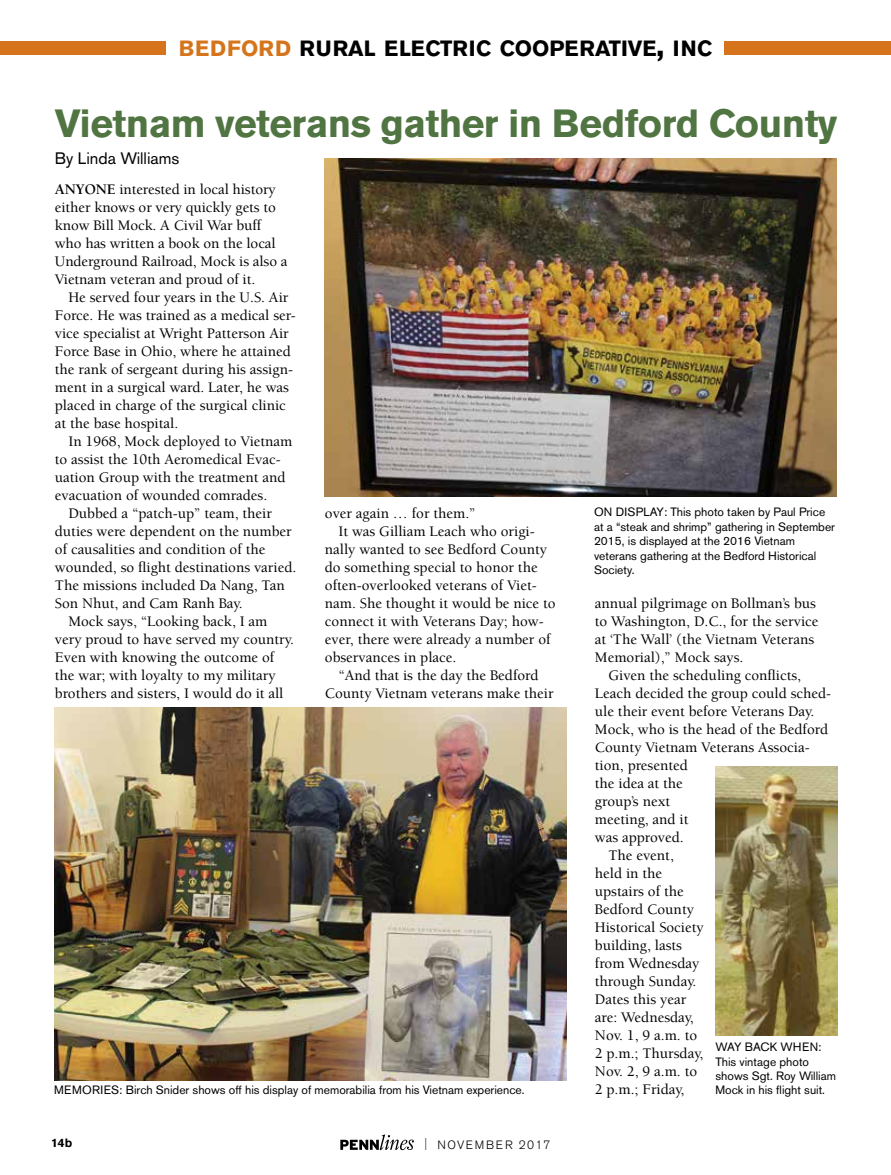
<style>
.page{position:relative;width:891px;height:1175px;background:#fff}
.page>*{position:absolute;margin:0;border:0;box-sizing:border-box;transform-origin:0 0}
.t1{font:700 39px "Akzidenz Grotesk BE";letter-spacing:-.015em;color:#517542}
.t2{font:700 21.9px "Akzidenz Grotesk BE";color:#000}
.t3{font:16.5px "Akzidenz Grotesk BE";color:#000}
.t4{font:500 15px/18px "Berkeley Std";color:#000}
.t5{font:12px/14.4px "Akzidenz Grotesk BE";color:#000}
.t6{font:300 12px "Akzidenz Grotesk BE";letter-spacing:.12em;color:#000}
.t7{font:700 12px "Akzidenz Grotesk BE";color:#000}
.s1{color:#d5741a}
.s2{font-size:31.2px}
.s3{font-weight:700}
.s4{font-stretch:condensed}
</style>
<div class="page">
<svg style="left:340px;top:1134px;width:74px;height:16px"></svg>
<div style="left:725px;top:41px;width:166px;height:13px;background:#d5741a"></div>
<div style="left:0;top:41px;width:166px;height:13px;background:#d5741a"></div>
<img style="left:325px;top:158px;width:512px;height:338px">
<img style="left:54px;top:707px;width:513px;height:373px">
<img style="left:716px;top:766px;width:122px;height:269px">
<h2 class="t2" style="left:179px;top:35px;width:535px"><span class="s1">BEDFORD</span> RURAL ELECTRIC COOPERATIVE<span class="s2">,</span> INC</h2>
<h1 class="t1" style="left:55px;top:101px;width:784px">Vietnam veterans gather in Bedford County</h1>
<p class="t3" style="left:55px;top:149px;width:126px">By Linda Williams</p>
<p class="t4" style="left:55px;top:180px;width:234px"><span class="s3">ANYONE</span> interested in local history either knows or very quickly gets to know Bill Mock. A Civil War buff who has written a book on the local Underground Railroad, Mock is also a Vietnam veteran and proud of it.</p>
<p class="t4" style="left:55px;top:288px;width:242px;text-indent:14px">He served four years in the U.S. Air Force. He was trained as a medical ser&shy;vice specialist at Wright Patterson Air Force Base in Ohio, where he attained the rank of sergeant during his assign&shy;ment in a surgical ward. Later, he was placed in charge of the surgical clinic at the base hospital.</p>
<p class="t4" style="left:55px;top:432px;width:239px;text-indent:14px">In 1968, Mock deployed to Vietnam to assist the 10th Aeromedical Evac&shy;uation Group with the treatment and evacuation of wounded comrades.</p>
<p class="t4" style="left:68px;top:504px;width:205px">Dubbed a “patch-up” team, their</p>
<p class="t4" style="left:55px;top:522px;width:238px">duties were dependent on the number</p>
<p class="t4" style="left:55px;top:540px;width:212px">of causalities and condition of the</p>
<p class="t4" style="left:55px;top:558px;width:243px">wounded, so flight destinations varied.</p>
<p class="t4" style="left:55px;top:576px;width:231px">The missions included Da Nang, Tan</p>
<p class="t4" style="left:55px;top:594px;width:189px">Son Nhut, and Cam Ranh Bay.</p>
<p class="t4" style="left:68px;top:612px;width:201px">Mock says, “Looking back, I am</p>
<p class="t4" style="left:55px;top:630px;width:241px">very proud to have served my country.</p>
<p class="t4" style="left:55px;top:648px;width:221px">Even with knowing the outcome of</p>
<p class="t4" style="left:55px;top:666px;width:222px">the war; with loyalty to my military</p>
<p class="t4" style="left:55px;top:684px;width:230px">brothers and sisters, I would do it all</p>
<p class="t4" style="left:325px;top:504px;width:152px">over again … for them.”</p>
<p class="t4" style="left:338px;top:522px;width:198px">It was Gilliam Leach who origi-</p>
<p class="t4" style="left:325px;top:540px;width:224px">nally wanted to see Bedford County</p>
<p class="t4" style="left:325px;top:558px;width:214px">do something special to honor the</p>
<p class="t4" style="left:325px;top:576px;width:213px">often-overlooked veterans of Viet-</p>
<p class="t4" style="left:325px;top:594px;width:232px">nam. She thought it would be nice to</p>
<p class="t4" style="left:325px;top:612px;width:220px">connect it with Veterans Day; how-</p>
<p class="t4" style="left:325px;top:630px;width:227px">ever, there were already a number of</p>
<p class="t4" style="left:325px;top:648px;width:133px">observances in place.</p>
<p class="t4" style="left:338px;top:666px;width:202px">“And that is the day the Bedford</p>
<p class="t4" style="left:325px;top:684px;width:230px">County Vietnam veterans make their</p>
<p class="t5" style="left:54px;top:1082px;width:472px">MEMORIES: Birch Snider shows off his display of memorabilia from his Vietnam experience.</p>
<p class="t7" style="left:51px;top:1136px;width:22px">14b</p>
<p class="t6" style="left:424px;top:1137px;width:128px"><span class="s4">|</span> NOVEMBER 2017</p>
<p class="t5" style="left:594px;top:505px;width:243px">ON DISPLAY: This photo taken by Paul Price at a “steak and shrimp” gathering in September 2015, is displayed at the 2016 Vietnam veterans gathering at the Bedford Historical Society.</p>
<p class="t4" style="left:595px;top:595px;width:225px">annual pilgrimage on Bollman’s bus to Washington, D.C., for the service at ‘The Wall’ (the Vietnam Veterans<br>Memorial),” Mock says.</p>
<p class="t4" style="left:608px;top:667px;width:194px">Given the scheduling conflicts,</p>
<p class="t4" style="left:595px;top:685px;width:238px">Leach decided the group could sched-</p>
<p class="t4" style="left:595px;top:703px;width:221px">ule their event before Veterans Day.</p>
<p class="t4" style="left:595px;top:721px;width:235px">Mock, who is the head of the Bedford</p>
<p class="t4" style="left:595px;top:739px;width:216px">County Vietnam Veterans Associa-</p>
<p class="t4" style="left:595px;top:757px;width:95px">tion, presented</p>
<p class="t4" style="left:595px;top:775px;width:90px">the idea at the</p>
<p class="t4" style="left:595px;top:793px;width:77px">group’s next</p>
<p class="t4" style="left:595px;top:811px;width:95px">meeting, and it</p>
<p class="t4" style="left:595px;top:829px;width:90px">was approved.</p>
<p class="t4" style="left:608px;top:847px;width:67px">The event,</p>
<p class="t4" style="left:595px;top:865px;width:69px">held in the</p>
<p class="t4" style="left:595px;top:883px;width:90px">upstairs of the</p>
<p class="t4" style="left:595px;top:901px;width:101px">Bedford County</p>
<p class="t4" style="left:595px;top:919px;width:110px">Historical Society</p>
<p class="t4" style="left:595px;top:937px;width:89px">building, lasts</p>
<p class="t4" style="left:595px;top:955px;width:106px">from Wednesday</p>
<p class="t4" style="left:595px;top:973px;width:103px">through Sunday.</p>
<p class="t4" style="left:595px;top:991px;width:93px">Dates this year</p>
<p class="t4" style="left:595px;top:1009px;width:100px">are: Wednesday,</p>
<p class="t4" style="left:595px;top:1027px;width:104px">Nov. 1, 9 a.m. to</p>
<p class="t4" style="left:595px;top:1045px;width:110px">2 p.m.; Thursday,</p>
<p class="t4" style="left:595px;top:1063px;width:104px">Nov. 2, 9 a.m. to</p>
<p class="t4" style="left:595px;top:1081px;width:91px">2 p.m.; Friday,</p>
<p class="t5" style="left:716px;top:1039px;width:122px">WAY BACK WHEN:<br>This vintage photo shows Sgt. Roy William<br>Mock in his flight suit.</p>
</div>
